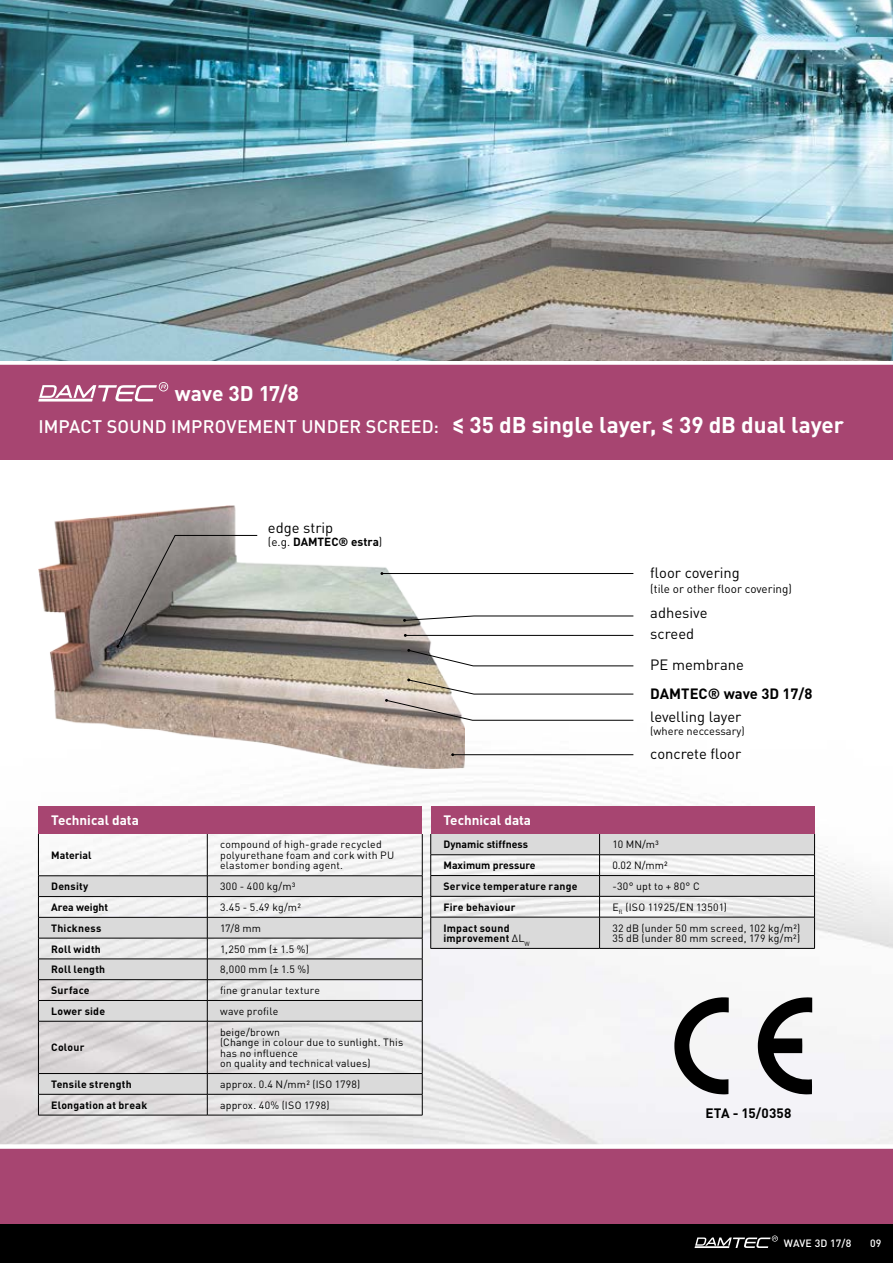
<style>
.page{position:relative;width:893px;height:1263px;background:#fff}
.page>*{position:absolute;margin:0;border:0;box-sizing:border-box;transform-origin:0 0}
.t1{font:700 21px "DIN Pro";letter-spacing:-.005em;color:#fff}
.t2{font:500 18px "DIN Pro";letter-spacing:.005em;color:#fff}
.t3{font:14.7px/21px "DIN Pro";color:#000}
.t4{font:700 14.7px "DIN Pro";color:#000}
.t5{font:700 13.5px "DIN Pro";color:#fff}
.t6{font:700 13.5px "DIN Pro";letter-spacing:.015em;color:#000}
.t7{font:11.7px "DIN Pro";color:#000}
.t8{font:700 11.7px "DIN Pro";color:#000}
.t9{font:11.1px "DIN Pro";color:#000}
.t10{font:10.5px/10.5px "DIN Pro";letter-spacing:.02em;color:#000}
.t11{font:700 10.5px/10.5px "DIN Pro";letter-spacing:.02em;color:#000}
.t12{font:700 10.5px "DIN Pro";color:#000}
.t13{font:500 10.5px "DIN Pro";letter-spacing:.01em;color:#fff}
.s1{font-weight:700;font-size:22.5px}
.s2{font-weight:400}
</style>
<div class="page">
<img style="left:0;top:573px;width:893px;height:571px">
<div style="left:0;top:1148px;width:893px;height:115px;background:#a74571"></div>
<div style="left:0;top:1225px;width:893px;height:38px;background:#000"></div>
<div style="left:0;top:1144px;width:893px;height:5px;background:#fff"></div>
<div style="left:0;top:362px;width:893px;height:98px;background:#a74571"></div>
<div style="left:0;top:360px;width:893px;height:5px;background:#fff"></div>
<svg style="left:694px;top:1235px;width:84px;height:13px"></svg>
<svg style="left:38px;top:382px;width:130px;height:19px"></svg>
<img style="left:38px;top:505px;width:427px;height:263px">
<svg style="left:117px;top:535px;width:141px;height:113px;background:#8b8885"></svg>
<hr style="left:453px;top:754px;width:180px;height:1px;background:#000">
<hr style="left:382px;top:573px;width:251px;height:1px;background:#000">
<svg style="left:403px;top:615px;width:231px;height:7px"></svg>
<hr style="left:405px;top:635px;width:228px;height:1px;background:#000">
<svg style="left:407px;top:649px;width:227px;height:18px"></svg>
<svg style="left:385px;top:678px;width:249px;height:43px"></svg>
<div style="left:38px;top:806px;width:384px;height:28px;background:#a74571"></div>
<svg style="left:39px;top:876px;width:383px;height:218px;background:#deddde"></svg>
<hr style="left:38px;top:834px;width:1px;height:41px;background:#000">
<hr style="left:207px;top:834px;width:1px;height:41px;background:#000">
<hr style="left:422px;top:834px;width:1px;height:41px;background:#000">
<hr style="left:38px;top:875px;width:169px;height:1px;background:#000">
<hr style="left:207px;top:875px;width:215px;height:1px;background:#000">
<hr style="left:38px;top:896px;width:169px;height:1px;background:#000">
<hr style="left:207px;top:896px;width:215px;height:1px;background:#000">
<hr style="left:38px;top:917px;width:169px;height:1px;background:#000">
<hr style="left:207px;top:917px;width:215px;height:1px;background:#000">
<hr style="left:38px;top:938px;width:169px;height:1px;background:#000">
<hr style="left:207px;top:938px;width:215px;height:1px;background:#000">
<hr style="left:38px;top:959px;width:169px;height:1px;background:#000">
<hr style="left:207px;top:959px;width:215px;height:1px;background:#000">
<hr style="left:38px;top:979px;width:169px;height:1px;background:#000">
<hr style="left:207px;top:979px;width:215px;height:1px;background:#000">
<hr style="left:38px;top:1000px;width:169px;height:1px;background:#000">
<svg style="left:38px;top:876px;width:1px;height:145px"></svg>
<hr style="left:207px;top:1000px;width:215px;height:1px;background:#000">
<svg style="left:207px;top:876px;width:1px;height:145px"></svg>
<svg style="left:422px;top:876px;width:1px;height:145px"></svg>
<hr style="left:38px;top:1021px;width:169px;height:1px;background:#000">
<hr style="left:38px;top:1021px;width:1px;height:52px;background:#000">
<hr style="left:207px;top:1021px;width:215px;height:1px;background:#000">
<hr style="left:207px;top:1021px;width:1px;height:52px;background:#000">
<hr style="left:422px;top:1021px;width:1px;height:52px;background:#000">
<hr style="left:38px;top:1073px;width:169px;height:1px;background:#000">
<hr style="left:207px;top:1073px;width:215px;height:1px;background:#000">
<hr style="left:38px;top:1094px;width:169px;height:1px;background:#000">
<svg style="left:38px;top:1074px;width:1px;height:41px"></svg>
<hr style="left:207px;top:1094px;width:215px;height:1px;background:#000">
<svg style="left:207px;top:1074px;width:1px;height:41px"></svg>
<svg style="left:422px;top:1074px;width:1px;height:41px"></svg>
<hr style="left:38px;top:1115px;width:169px;height:1px;background:#000">
<hr style="left:207px;top:1115px;width:215px;height:1px;background:#000">
<div style="left:431px;top:806px;width:383px;height:28px;background:#a74571"></div>
<svg style="left:430px;top:834px;width:385px;height:114px"></svg>
<hr style="left:431px;top:917px;width:169px;height:1px;background:#000">
<hr style="left:430px;top:917px;width:1px;height:31px;background:#000">
<hr style="left:600px;top:917px;width:215px;height:1px;background:#000">
<hr style="left:599px;top:917px;width:1px;height:31px;background:#000">
<hr style="left:814px;top:917px;width:1px;height:31px;background:#000">
<hr style="left:431px;top:948px;width:169px;height:1px;background:#000">
<hr style="left:600px;top:948px;width:215px;height:1px;background:#000">
<img style="left:0;top:0;width:893px;height:360px">
<svg style="left:758px;top:997px;width:54px;height:97px"></svg>
<svg style="left:674px;top:997px;width:55px;height:97px"></svg>
<h1 class="t1" style="left:175px;top:379px;width:126px">wave 3D 17/8</h1>
<h2 class="t2" style="left:38px;top:414px;width:807px">IMPACT SOUND IMPROVEMENT UNDER SCREED: <span class="s1">≤ 35 dB single layer, ≤ 39 dB dual layer</span></h2>
<h3 class="t3" style="left:268px;top:516px;width:67px">edge strip</h3>
<p class="t8" style="left:268px;top:534px;width:116px"><span class="s2">(e.g.</span> DAMTEC® estra<span class="s2">)</span></p>
<p class="t5" style="left:51px;top:811px;width:89px">Technical data</p>
<p class="t12" style="left:51px;top:848px;width:42px">Material</p>
<p class="t10" style="left:220px;top:839px;width:176px">compound of high-grade recycled polyurethane foam and cork with PU elastomer bonding agent.</p>
<p class="t11" style="left:51px;top:881px;width:39px">Density</p>
<p class="t10" style="left:220px;top:881px;width:77px">300 - 400 kg/m³</p>
<p class="t12" style="left:51px;top:900px;width:58px">Area weight</p>
<p class="t10" style="left:220px;top:901px;width:83px">3.45 - 5.49 kg/m²</p>
<p class="t11" style="left:51px;top:922px;width:52px">Thickness</p>
<p class="t10" style="left:220px;top:922px;width:43px">17/8 mm</p>
<p class="t11" style="left:51px;top:943px;width:51px">Roll width</p>
<p class="t10" style="left:220px;top:943px;width:90px">1,250 mm (± 1.5 %)</p>
<p class="t11" style="left:51px;top:964px;width:56px">Roll length</p>
<p class="t10" style="left:220px;top:964px;width:91px">8,000 mm (± 1.5 %)</p>
<p class="t11" style="left:51px;top:985px;width:40px">Surface</p>
<p class="t10" style="left:220px;top:985px;width:101px">fine granular texture</p>
<p class="t11" style="left:51px;top:1005px;width:55px">Lower side</p>
<p class="t10" style="left:220px;top:1005px;width:60px">wave profile</p>
<p class="t11" style="left:51px;top:1042px;width:35px">Colour</p>
<p class="t10" style="left:220px;top:1026px;width:185px">beige/brown<br>(Change in colour due to sunlight. This has no influence<br>on quality and technical values)</p>
<p class="t11" style="left:51px;top:1078px;width:82px">Tensile strength</p>
<p class="t10" style="left:220px;top:1078px;width:142px">approx. 0.4 N/mm² (ISO 1798)</p>
<p class="t11" style="left:51px;top:1099px;width:98px">Elongation at break</p>
<p class="t10" style="left:220px;top:1099px;width:111px">approx. 40% (ISO 1798)</p>
<h3 class="t3" style="left:650px;top:561px;width:91px">floor covering</h3>
<p class="t7" style="left:650px;top:581px;width:143px">(tile or other floor covering)</p>
<h3 class="t3" style="left:650px;top:601px;width:59px">adhesive screed</h3>
<h3 class="t3" style="left:650px;top:654px;width:95px">PE membrane</h3>
<h3 class="t4" style="left:650px;top:683px;width:164px">DAMTEC® wave 3D 17/8</h3>
<h3 class="t3" style="left:650px;top:706px;width:93px">levelling layer</h3>
<p class="t9" style="left:650px;top:723px;width:96px">(where neccessary)</p>
<h3 class="t3" style="left:650px;top:742px;width:92px">concrete floor</h3>
<p class="t5" style="left:443px;top:811px;width:89px">Technical data</p>
<p class="t12" style="left:443px;top:837px;width:86px">Dynamic stiffness</p>
<p class="t10" style="left:612px;top:839px;width:48px">10 MN/m³</p>
<p class="t12" style="left:443px;top:858px;width:94px">Maximum pressure</p>
<p class="t10" style="left:612px;top:860px;width:57px">0.02 N/mm²</p>
<p class="t11" style="left:443px;top:880px;width:136px">Service temperature range</p>
<p class="t10" style="left:612px;top:880px;width:89px">-30° upt to + 80° C</p>
<p class="t11" style="left:443px;top:901px;width:74px">Fire behaviour</p>
<p class="t10" style="left:612px;top:901px;width:116px">E<sub>fl</sub> (ISO 11925/EN 13501)</p>
<p class="t11" style="left:443px;top:922px;width:88px">Impact sound improvement <span class="s2">∆L</span><sub>W</sub></p>
<p class="t10" style="left:612px;top:922px;width:189px">32 dB (under 50 mm screed, 102 kg/m²)<br>35 dB (under 80 mm screed, 179 kg/m²)</p>
<p class="t6" style="left:705px;top:1104px;width:88px">ETA - 15/0358</p>
<p class="t13" style="left:784px;top:1236px;width:69px">WAVE 3D 17/8</p>
<p class="t13" style="left:870px;top:1236px;width:13px">09</p>
</div>
